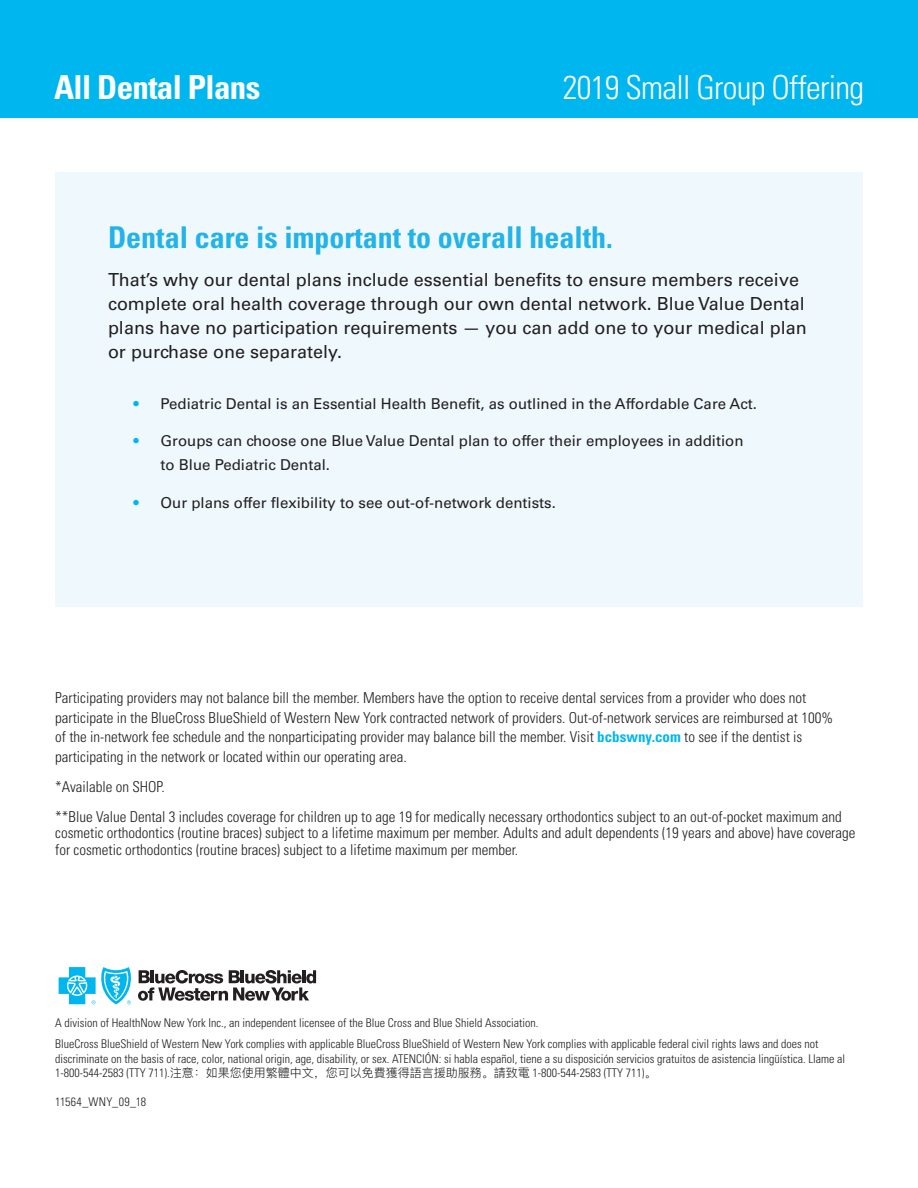
<style>
.page{position:relative;width:918px;height:1188px;background:#fff}
.page>*{position:absolute;margin:0;border:0;box-sizing:border-box;transform-origin:0 0}
.t1{font:300 condensed 33px "Univers LT Std";letter-spacing:-.02em;color:#fff}
.t2{font:700 condensed 33px "Univers LT Std";letter-spacing:-.02em;color:#fff}
.t3{font:700 condensed 30px "Univers LT Std";color:#22b3e8}
.t4{font:18px/24px "Univers LT Std";color:#231f20}
.t5{font:300 condensed 15px/19.5px "Univers LT Std";color:#231f20}
.t6{font:15px/24px "Univers LT Std";color:#231f20}
.t7{font:300 condensed 12px/21.1px "Univers LT Std";color:#231f20}
.t8{font:300 condensed 12px "Univers LT Std";letter-spacing:.035em;color:#231f20}
.s1{color:#00b6ef}
.s2{font-weight:700;color:#00b6ef}
.s3{font-family:"Ping Fang SC";font-stretch:normal}
</style>
<div class="page">
<div style="left:55px;top:173px;width:807px;height:434px;background:#eef8fd"></div>
<svg style="left:59px;top:967px;width:72px;height:37px"></svg>
<svg style="left:138px;top:970px;width:178px;height:31px"></svg>
<div style="left:0;top:0;width:918px;height:118px;background:#00b6ef"></div>
<h1 class="t2" style="left:54px;top:68px;width:208px">All Dental Plans</h1>
<h1 class="t1" style="left:563px;top:68px;width:303px">2019 Small Group Offering</h1>
<h2 class="t3" style="left:108px;top:219px;width:506px">Dental care is important to overall health.</h2>
<p class="t4" style="left:108px;top:268px;width:700px">That’s why our dental plans include essential benefits to ensure members receive complete oral health coverage through our own dental network. Blue Value Dental plans have no participation requirements — you can add one to your medical plan or purchase one separately.</p>
<p class="t6" style="left:134px;top:392px;width:625px"><span class="s1">•</span> Pediatric Dental is an Essential Health Benefit, as outlined in the Affordable Care Act.</p>
<p class="t6" style="left:160px;top:429px;width:585px;text-indent:-27px"><span class="s1">•</span> Groups can choose one Blue Value Dental plan to offer their employees in addition to Blue Pediatric Dental.</p>
<p class="t6" style="left:134px;top:491px;width:424px"><span class="s1">•</span> Our plans offer flexibility to see out-of-network dentists.</p>
<p class="t5" style="left:55px;top:688px;width:779px">Participating providers may not balance bill the member. Members have the option to receive dental services from a provider who does not participate in the BlueCross BlueShield of Western New York contracted network of providers. Out-of-network services are reimbursed at 100% of the in-network fee schedule and the nonparticipating provider may balance bill the member. Visit <span class="s2">bcbswny.com</span> to see if the dentist is participating in the network or located within our operating area.</p>
<p class="t5" style="left:55px;top:771px;width:788px;line-height:30px">*Available on SHOP.<br>**Blue Value Dental 3 includes coverage for children up to age 19 for medically necessary orthodontics subject to an out-of-pocket maximum and</p>
<p class="t5" style="left:55px;top:825px;width:802px;line-height:16.5px">cosmetic orthodontics (routine braces) subject to a lifetime maximum per member. Adults and adult dependents (19 years and above) have coverage for cosmetic orthodontics (routine braces) subject to a lifetime maximum per member.</p>
<p class="t7" style="left:55px;top:1012px;width:765px">A division of HealthNow New York Inc., an independent licensee of the Blue Cross and Blue Shield Association.<br>BlueCross BlueShield of Western New York complies with applicable BlueCross BlueShield of Western New York complies with applicable federal civil rights laws and does not</p>
<p class="t7" style="left:55px;top:1051px;width:791px;line-height:14.4px">discriminate on the basis of race, color, national origin, age, disability, or sex. ATENCIÓN: si habla español, tiene a su disposición servicios gratuitos de asistencia lingüística. Llame al<br>1-800-544-2583 (TTY 711).<span class="s3">注意：如果您使用繁體中文，您可以免費獲得語言援助服務。請致電</span> 1-800-544-2583 (TTY 711)<span class="s3">。</span></p>
<p class="t8" style="left:55px;top:1095px;width:92px">11564_WNY_09_18</p>
</div>
